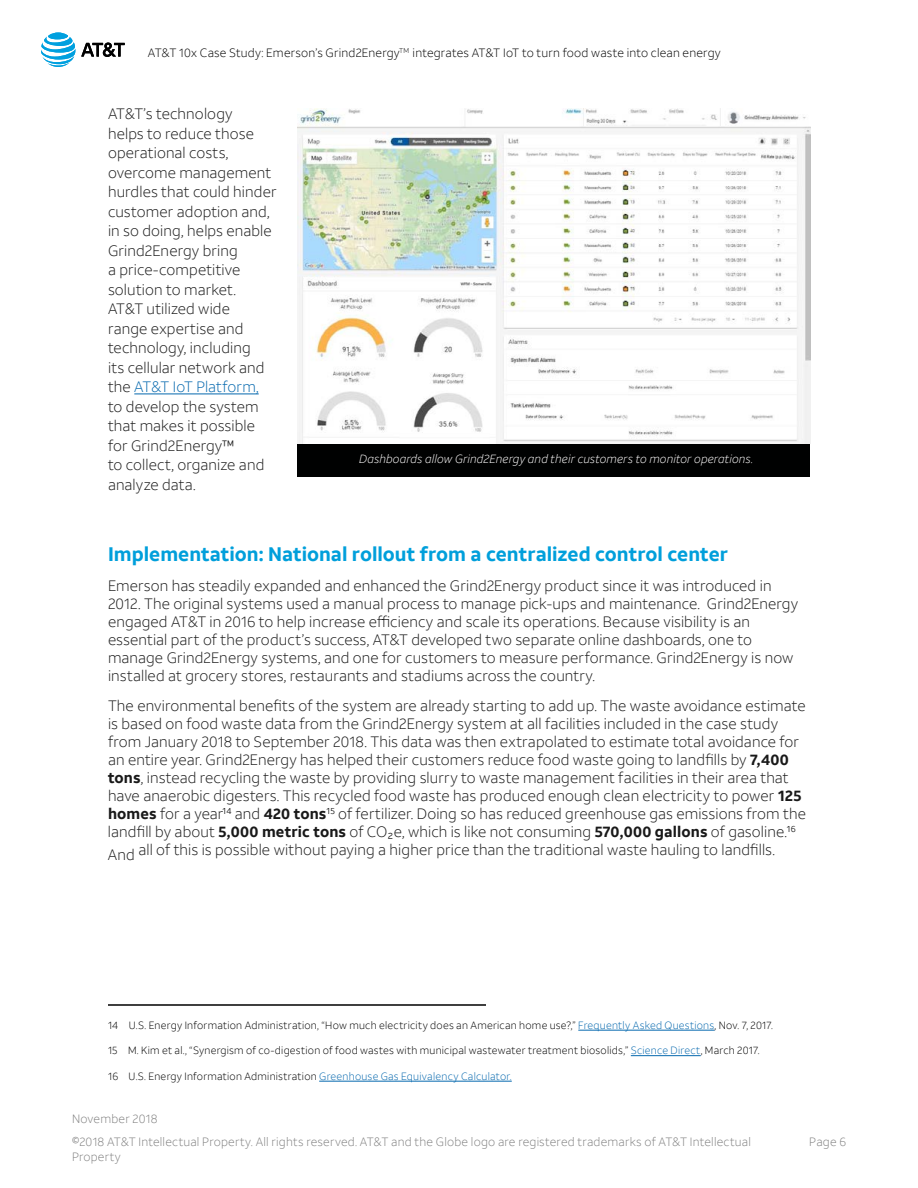
<style>
.page{position:relative;width:918px;height:1188px;background:#fff}
.page>*{position:absolute;margin:0;border:0;box-sizing:border-box;transform-origin:0 0}
.t1{font:700 19.5px "ATT Aleck Sans";color:#009fdb}
.t2{font:300 15px/19.5px "ATT Aleck Sans";letter-spacing:.01em;color:#191919}
.t3{font:300 12px "ATT Aleck Sans";letter-spacing:.02em;color:#808080}
.t4{font:300 12px "ATT Aleck Sans";letter-spacing:.015em;color:#000}
.t5{font:italic 300 11.85px "ATT Aleck Sans";letter-spacing:.01em;color:#fff}
.t6{font:300 10.5px "ATT Aleck Sans";letter-spacing:.025em;color:#000}
.s1{color:#0568ae}
.s2{font-weight:700}
</style>
<div class="page">
<hr style="left:134px;top:393px;width:125px;height:1px;background:#0568ae">
<hr style="left:108px;top:1004px;width:378px;height:2px;background:#000">
<hr style="left:578px;top:1030px;width:137px;height:1px;background:#0568ae">
<hr style="left:631px;top:1055px;width:70px;height:1px;background:#0568ae">
<hr style="left:319px;top:1081px;width:193px;height:1px;background:#0568ae">
<svg style="left:81px;top:43px;width:44px;height:14px"></svg>
<svg style="left:41px;top:33px;width:34px;height:34px"></svg>
<div style="left:298px;top:444px;width:512px;height:33px;background:#000101"></div>
<img style="left:298px;top:108px;width:512px;height:335px">
<p class="t4" style="left:148px;top:45px;width:574px">AT&amp;T 10x Case Study: Emerson’s Grind2Energy<sup>TM</sup> integrates AT&amp;T IoT to turn food waste into clean energy</p>
<p class="t2" style="left:108px;top:104px;width:170px">AT&amp;T’s technology<br>helps to reduce those operational costs, overcome management hurdles that could hinder customer adoption and, in so doing, helps enable<br>Grind2Energy bring<br>a price-competitive solution to market.<br>AT&amp;T utilized wide<br>range expertise and technology, including<br>its cellular network and the <span class="s1">AT&amp;T IoT Platform, </span>to develop the system that makes it possible for Grind2Energy™<br>to collect, organize and analyze data.</p>
<p class="t5" style="left:359px;top:451px;width:395px">Dashboards allow Grind2Energy and their customers to monitor operations.</p>
<h1 class="t1" style="left:108px;top:541px;width:622px">Implementation: National rollout from a centralized control center</h1>
<p class="t2" style="left:108px;top:576px;width:692px;line-height:18px">Emerson has steadily expanded and enhanced the Grind2Energy product since it was introduced in 2012. The original systems used a manual process to manage pick-ups and maintenance. Grind2Energy engaged AT&amp;T in 2016 to help increase efficiency and scale its operations. Because visibility is an essential part of the product’s success, AT&amp;T developed two separate online dashboards, one to manage Grind2Energy systems, and one for customers to measure performance. Grind2Energy is now installed at grocery stores, restaurants and stadiums across the country.</p>
<p class="t2" style="left:108px;top:696px;width:700px;line-height:18.1px">The environmental benefits of the system are already starting to add up. The waste avoidance estimate is based on food waste data from the Grind2Energy system at all facilities included in the case study from January 2018 to September 2018. This data was then extrapolated to estimate total avoidance for an entire year. Grind2Energy has helped their customers reduce food waste going to landfills by <span class="s2">7,400 tons</span>, instead recycling the waste by providing slurry to waste management facilities in their area that have anaerobic digesters. This recycled food waste has produced enough clean electricity to power <span class="s2">125 homes</span> for a year<sup>14</sup> and <span class="s2">420 tons</span><sup>15</sup> of fertilizer. Doing so has reduced greenhouse gas emissions from the landfill by about <span class="s2">5,000 metric tons</span> of CO₂e, which is like not consuming <span class="s2">570,000 gallons</span> of gasoline.<sup>16<br></sup>And all of this is possible without paying a higher price than the traditional waste hauling to landfills.</p>
<p class="t6" style="left:108px;top:1019px;width:666px">14 U.S. Energy Information Administration, “How much electricity does an American home use?,” <span class="s1">Frequently Asked Questions</span>, Nov. 7, 2017.</p>
<p class="t6" style="left:108px;top:1044px;width:653px">15 M. Kim et al., “Synergism of co-digestion of food wastes with municipal wastewater treatment biosolids,” <span class="s1">Science Direct</span>, March 2017.</p>
<p class="t6" style="left:108px;top:1070px;width:405px">16 U.S. Energy Information Administration <span class="s1">Greenhouse Gas Equivalency Calculator.</span></p>
<p class="t3" style="left:72px;top:1112px;width:87px">November 2018</p>
<p class="t3" style="left:72px;top:1135px;width:680px">©2018 AT&amp;T Intellectual Property. All rights reserved. AT&amp;T and the Globe logo are registered trademarks of AT&amp;T Intellectual</p>
<p class="t3" style="left:809px;top:1135px;width:38px">Page 6</p>
<p class="t3" style="left:72px;top:1149px;width:50px">Property</p>
</div>
